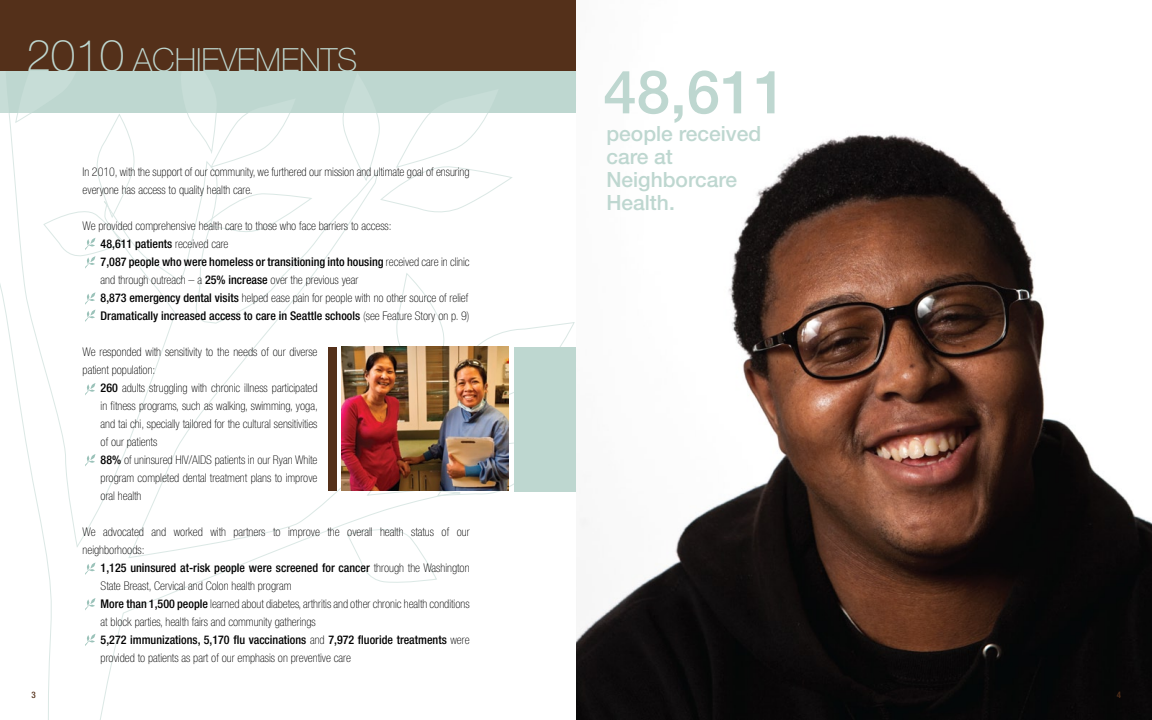
<style>
.page{position:relative;width:1152px;height:720px;background:#fff}
.page>*{position:absolute;margin:0;border:0;box-sizing:border-box;transform-origin:0 0}
.t1{font:500 60px "Helvetica Neue";color:#bed7d0}
.t2{font:100 32px "Helvetica Neue";color:#bed7d0}
.t3{font:500 21px/23px "Helvetica Neue";color:#bed7d0}
.t4{font:100 condensed 12px/18px "Helvetica Neue";color:#000}
.t5{font:500 condensed 9px "Helvetica Neue";color:#54301a}
.s1{font-size:44px}
.s2{font-weight:500}
</style>
<div class="page">
<svg style="left:461px;top:439px;width:53px;height:56px"></svg>
<svg style="left:20px;top:411px;width:441px;height:309px"></svg>
<div style="left:0;top:0;width:576px;height:74px;background:#54301a"></div>
<img style="left:576px;top:134px;width:576px;height:586px">
<img style="left:341px;top:411px;width:167px;height:80px">
<div style="left:514px;top:347px;width:62px;height:145px;background:#bed7d0"></div>
<div style="left:328px;top:347px;width:9px;height:144px;background:#54301a"></div>
<svg style="left:0;top:71px;width:575px;height:340px"></svg>
<svg style="left:85px;top:454px;width:10px;height:12px"></svg>
<svg style="left:85px;top:562px;width:10px;height:13px"></svg>
<svg style="left:85px;top:598px;width:10px;height:12px"></svg>
<svg style="left:85px;top:634px;width:10px;height:12px"></svg>
<h2 class="t2" style="left:26px;top:42px;width:333px"><span class="s1">2010</span> ACHIEVEMENTS</h2>
<p class="t4" style="left:83px;top:163px;width:389px">In 2010, with the support of our community, we furthered our mission and ultimate goal of ensuring everyone has access to quality health care.</p>
<p class="t4" style="left:101px;top:217px;width:370px;text-indent:-18px">We provided comprehensive health care to those who face barriers to access:<br><span class="s2">48,611 patients</span> received care<br><span class="s2">7,087 people who were homeless or transitioning into housing</span> received care in clinic and through outreach – a <span class="s2">25% increase</span> over the previous year<br><span class="s2">8,873 emergency dental visits</span> helped ease pain for people with no other source of relief <span class="s2">Dramatically increased access to care in Seattle schools</span> (see Feature Story on p. 9)</p>
<p class="t4" style="left:83px;top:343px;width:236px">We responded with sensitivity to the needs of our diverse patient population:</p>
<p class="t4" style="left:101px;top:379px;width:219px"><span class="s2">260</span> adults struggling with chronic illness participated in fitness programs, such as walking, swimming, yoga, and tai chi, specially tailored for the cultural sensitivities of our patients<br><span class="s2">88%</span> of uninsured HIV/AIDS patients in our Ryan White program completed dental treatment plans to improve oral health</p>
<p class="t4" style="left:83px;top:523px;width:388px">We advocated and worked with partners to improve the overall health status of our neighborhoods:</p>
<p class="t4" style="left:101px;top:559px;width:371px"><span class="s2">1,125 uninsured at-risk people were screened for cancer</span> through the Washington State Breast, Cervical and Colon health program<br><span class="s2">More than 1,500 people</span> learned about diabetes, arthritis and other chronic health conditions at block parties, health fairs and community gatherings<br><span class="s2">5,272 immunizations, 5,170 flu vaccinations</span> and <span class="s2">7,972 fluoride treatments</span> were provided to patients as part of our emphasis on preventive care</p>
<h1 class="t1" style="left:603px;top:56px;width:185px">48,611</h1>
<h3 class="t3" style="left:606px;top:122px;width:156px">people received care at<br>Neighborcare<br>Health.</h3>
<p class="t5" style="left:32px;top:689px;width:6px">3</p>
<p class="t5" style="left:1117px;top:689px;width:6px">4</p>
</div>
